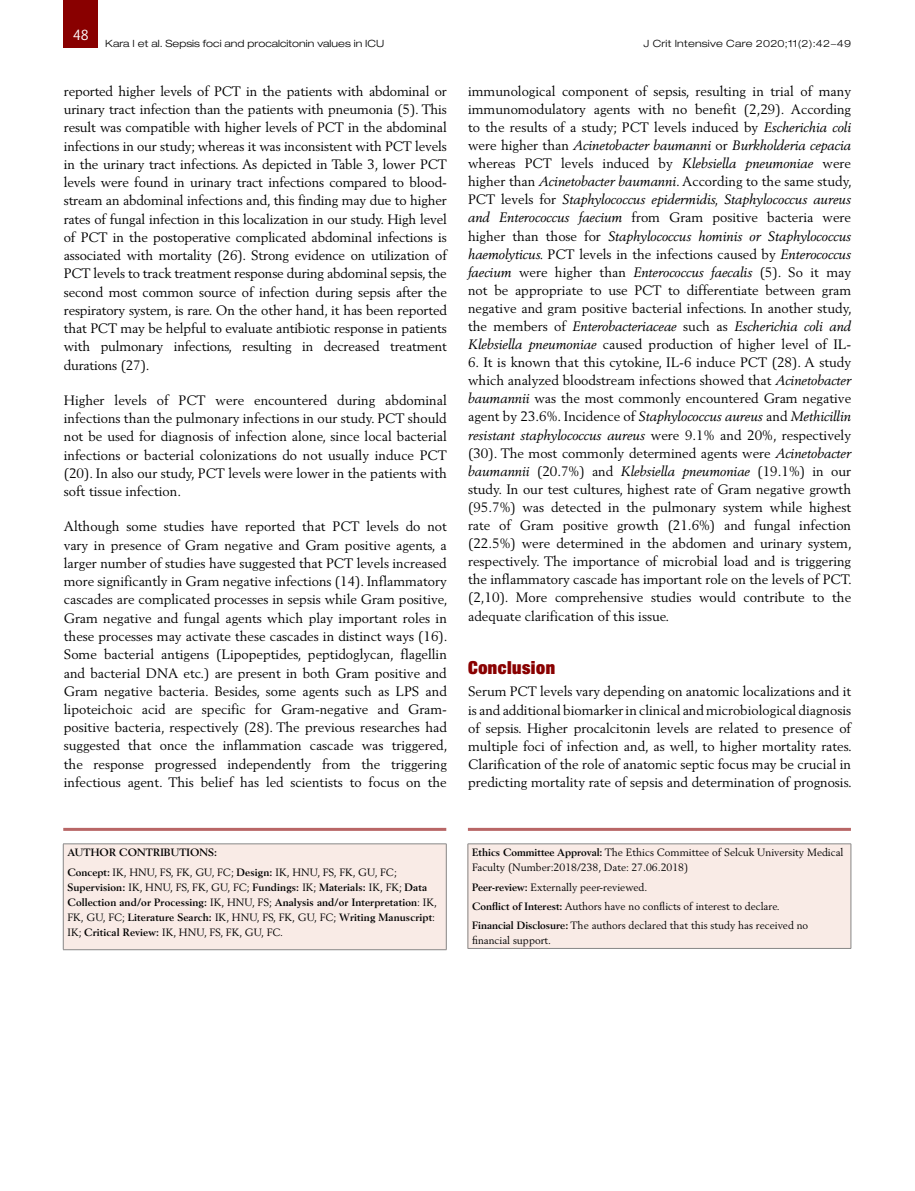
<style>
.page{position:relative;width:915px;height:1191px;background:#fff}
.page>*{position:absolute;margin:0;border:0;box-sizing:border-box;transform-origin:0 0}
.t1{font:900 condensed 18px "Helvetica Neue LT Pro";letter-spacing:.03em;color:#890000}
.t2{font:15px "Mundo Sans Std";color:#fff}
.t3{font:13.5px/18.3px "Berling LT Std";color:#000;text-align:justify}
.t4{font:10.5px/19.2px "Berling LT Std";color:#000}
.t5{font:700 10.5px/15px "Berling LT Std";letter-spacing:.01em;color:#000}
.t6{font:300 expanded 10.05px "Helvetica Neue LT Pro";color:#000;scale:1.05 1}
.t7{font:300 expanded 10.05px "Helvetica Neue LT Pro";letter-spacing:.02em;color:#000;scale:1.05 1}
.s1{font-style:italic}
.s2{font-weight:700}
.s3{font-weight:400}
</style>
<div class="page">
<div style="left:64px;top:0;width:34px;height:47px;background:#890000"></div>
<div style="left:467px;top:844px;width:383px;height:104px;background:#f9ebe6"></div>
<hr style="left:467px;top:843px;width:383px;height:1px;background:#878787">
<hr style="left:467px;top:844px;width:1px;height:104px;background:#878787">
<hr style="left:850px;top:844px;width:1px;height:104px;background:#878787">
<hr style="left:467px;top:948px;width:383px;height:1px;background:#878787">
<hr style="left:467px;top:828px;width:383px;height:3px;background:#b86666">
<div style="left:63px;top:844px;width:383px;height:105px;background:#f9ebe6"></div>
<hr style="left:63px;top:843px;width:383px;height:1px;background:#878787">
<hr style="left:63px;top:844px;width:1px;height:105px;background:#878787">
<hr style="left:446px;top:844px;width:1px;height:105px;background:#878787">
<hr style="left:63px;top:949px;width:383px;height:1px;background:#878787">
<hr style="left:63px;top:828px;width:383px;height:3px;background:#b86666">
<p class="t2" style="left:73px;top:26px;width:17px">48</p>
<p class="t6" style="left:105px;top:37px;width:267px">Kara I et al. Sepsis foci and procalcitonin values in ICU</p>
<p class="t3" style="left:64px;top:82px;width:384px">reported higher levels of PCT in the patients with abdominal or urinary tract infection than the patients with pneumonia (5). This result was compatible with higher levels of PCT in the abdominal infections in our study; whereas it was inconsistent with PCT levels in the urinary tract infections. As depicted in Table 3, lower PCT levels were found in urinary tract infections compared to blood&shy;stream an abdominal infections and, this finding may due to higher rates of fungal infection in this localization in our study. High level of PCT in the postoperative complicated abdominal infections is associated with mortality (26). Strong evidence on utilization of PCT levels to track treatment response during abdominal sepsis, the second most common source of infection during sepsis after the respiratory system, is rare. On the other hand, it has been reported that PCT may be helpful to evaluate antibiotic response in patients with pulmonary infections, resulting in decreased treatment durations (27).</p>
<p class="t3" style="left:64px;top:391px;width:384px">Higher levels of PCT were encountered during abdominal infections than the pulmonary infections in our study. PCT should not be used for diagnosis of infection alone, since local bacterial infections or bacterial colonizations do not usually induce PCT (20). In also our study, PCT levels were lower in the patients with soft tissue infection.</p>
<p class="t3" style="left:64px;top:517px;width:385px">Although some studies have reported that PCT levels do not vary in presence of Gram negative and Gram positive agents, a larger number of studies have suggested that PCT levels increased more significantly in Gram negative infections (14). Inflammatory cascades are complicated processes in sepsis while Gram positive, Gram negative and fungal agents which play important roles in these processes may activate these cascades in distinct ways (16).<br>Some bacterial antigens (Lipopeptides, peptidoglycan, flagellin and bacterial DNA etc.) are present in both Gram positive and Gram negative bacteria. Besides, some agents such as LPS and lipoteichoic acid are specific for Gram-negative and Gram&shy;positive bacteria, respectively (28). The previous researches had suggested that once the inflammation cascade was triggered, the response progressed independently from the triggering infectious agent. This belief has led scientists to focus on the</p>
<p class="t7" style="left:643px;top:37px;width:199px">J Crit Intensive Care 2020;11(2):42−49</p>
<p class="t3" style="left:468px;top:82px;width:385px">immunological component of sepsis, resulting in trial of many immunomodulatory agents with no benefit (2,29). According to the results of a study; PCT levels induced by <span class="s1">Escherichia coli </span>were higher than <span class="s1">Acinetobacter baumanni</span> or <span class="s1">Burkholderia cepacia </span>whereas PCT levels induced by <span class="s1">Klebsiella pneumoniae</span> were higher than <span class="s1">Acinetobacter baumanni</span>. According to the same study, PCT levels for <span class="s1">Staphylococcus epidermidis, Staphylococcus aureus and Enterococcus faecium</span> from Gram positive bacteria were higher than those for <span class="s1">Staphylococcus hominis or Staphylococcus haemolyticus.</span> PCT levels in the infections caused by <span class="s1">Enterococcus faecium</span> were higher than <span class="s1">Enterococcus faecalis</span> (5). So it may not be appropriate to use PCT to differentiate between gram negative and gram positive bacterial infections. In another study, the members of <span class="s1">Enterobacteriaceae</span> such as <span class="s1">Escherichia coli and Klebsiella pneumoniae</span> caused production of higher level of IL-</p>
<p class="t3" style="left:468px;top:353px;width:385px">6. It is known that this cytokine, IL-6 induce PCT (28). A study which analyzed bloodstream infections showed that <span class="s1">Acinetobacter baumannii</span> was the most commonly encountered Gram negative agent by 23.6%. Incidence of <span class="s1">Staphylococcus aureus</span> and <span class="s1">Methicillin resistant staphylococcus aureus</span> were 9.1% and 20%, respectively (30). The most commonly determined agents were <span class="s1">Acinetobacter baumannii</span> (20.7%) and <span class="s1">Klebsiella pneumoniae</span> (19.1%) in our study. In our test cultures, highest rate of Gram negative growth (95.7%) was detected in the pulmonary system while highest rate of Gram positive growth (21.6%) and fungal infection (22.5%) were determined in the abdomen and urinary system, respectively. The importance of microbial load and is triggering the inflammatory cascade has important role on the levels of PCT. (2,10). More comprehensive studies would contribute to the adequate clarification of this issue.</p>
<h1 class="t1" style="left:468px;top:656px;width:88px">Conclusion</h1>
<p class="t3" style="left:468px;top:682px;width:385px">Serum PCT levels vary depending on anatomic localizations and it is and additional biomarker in clinical and microbiological diagnosis of sepsis. Higher procalcitonin levels are related to presence of multiple foci of infection and, as well, to higher mortality rates.<br>Clarification of the role of anatomic septic focus may be crucial in predicting mortality rate of sepsis and determination of prognosis.</p>
<p class="t4" style="left:67px;top:843px;width:331px"><span class="s2">AUTHOR CONTRIBUTIONS:<br>Concept:</span> IK, HNU, FS, FK, GU, FC; <span class="s2">Design:</span> IK, HNU, FS, FK, GU, FC;</p>
<p class="t5" style="left:67px;top:879px;width:371px">Supervision: <span class="s3">IK, HNU, FS, FK, GU, FC;</span> Fundings: <span class="s3">IK;</span> Materials: <span class="s3">IK, FK;</span> Data Collection and/or Processing: <span class="s3">IK, HNU, FS;</span> Analysis and/or Interpretation<span class="s3">: IK, FK, GU, FC;</span> Literature Search: <span class="s3">IK, HNU, FS, FK, GU, FC;</span> Writing Manuscript<span class="s3">:<br>IK;</span> Critical Review: <span class="s3">IK, HNU, FS, FK, GU, FC.</span></p>
<p class="t4" style="left:472px;top:845px;width:373px;line-height:15px"><span class="s2">Ethics Committee Approval:</span> The Ethics Committee of Selcuk University Medical<br>Faculty (Number:2018/238, Date: 27.06.2018)</p>
<p class="t4" style="left:472px;top:877px;width:337px"><span class="s2">Peer-review:</span> Externally peer-reviewed.<br><span class="s2">Conflict of Interest:</span> Authors have no conflicts of interest to declare.<br><span class="s2">Financial Disclosure:</span> The authors declared that this study has received no</p>
<p class="t4" style="left:472px;top:930px;width:80px">financial support.</p>
</div>
